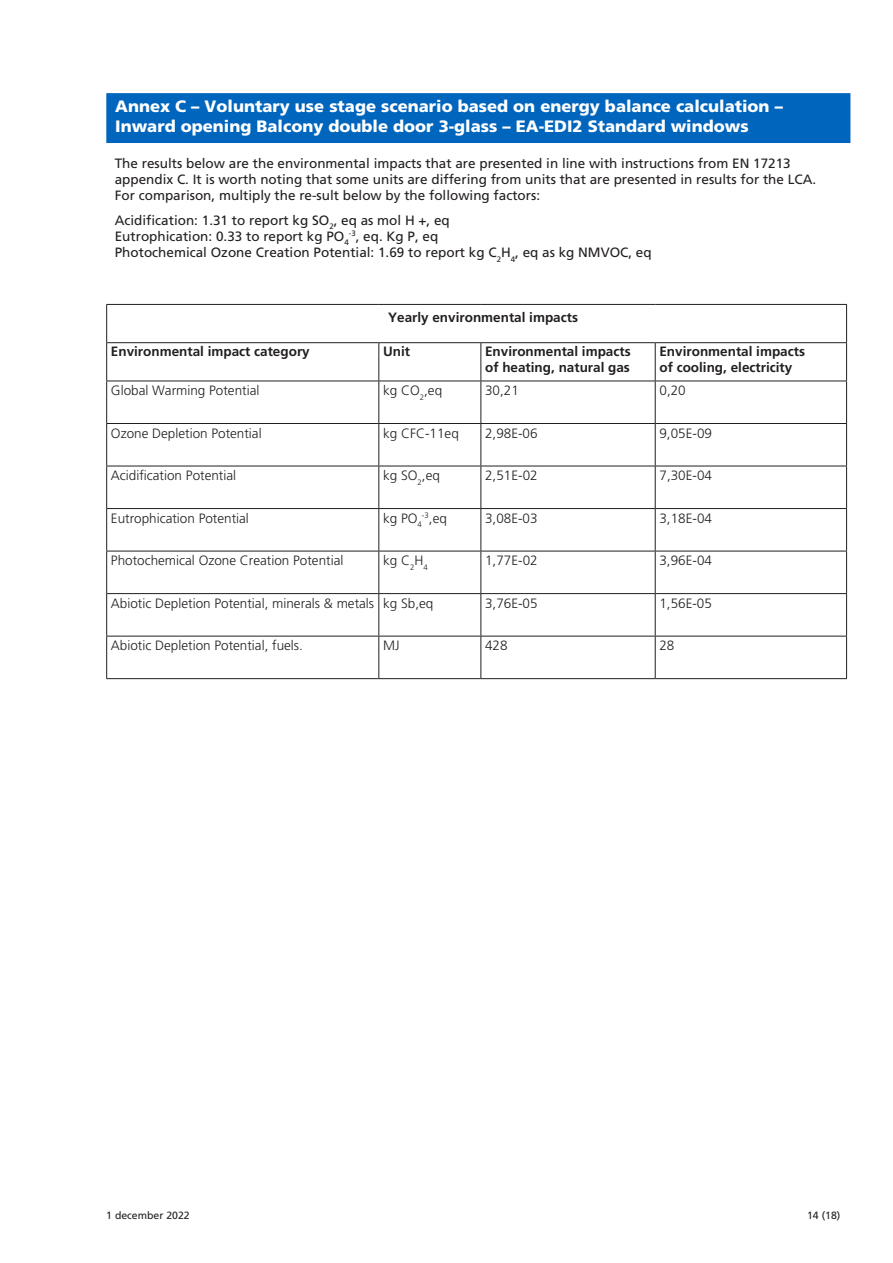
<style>
.page{position:relative;width:893px;height:1263px;background:#fff}
.page>*{position:absolute;margin:0;border:0;box-sizing:border-box;transform-origin:0 0}
.Mellanrubrik_-_vit{font:900 16.5px/19.8px "Frutiger LT Std";color:#fff}
.t1{font:13.5px/16.2px "Frutiger LT Std";color:#231f20}
.Tabelltext{font:300 13.5px "Frutiger LT Std";color:#231f20}
.Tabellrubrik{font:700 13.5px/16.2px "Frutiger LT Std";color:#231f20}
.t2{font:10.5px "Frutiger LT Std";color:#231f20}
</style>
<div class="page">
<div style="left:106px;top:93px;width:744px;height:50px;background:#0065bd"></div>
<hr style="left:106px;top:304px;width:273px;height:1px;background:#231f20">
<hr style="left:106px;top:305px;width:1px;height:37px;background:#231f20">
<hr style="left:379px;top:304px;width:102px;height:1px;background:#231f20">
<hr style="left:481px;top:304px;width:174px;height:1px;background:#231f20">
<hr style="left:655px;top:304px;width:192px;height:1px;background:#231f20">
<hr style="left:846px;top:305px;width:1px;height:37px;background:#231f20">
<hr style="left:106px;top:342px;width:273px;height:1px;background:#231f20">
<hr style="left:106px;top:343px;width:1px;height:38px;background:#231f20">
<hr style="left:379px;top:342px;width:102px;height:1px;background:#231f20">
<hr style="left:378px;top:343px;width:1px;height:38px;background:#231f20">
<hr style="left:481px;top:342px;width:174px;height:1px;background:#231f20">
<hr style="left:480px;top:343px;width:1px;height:38px;background:#231f20">
<hr style="left:655px;top:342px;width:192px;height:1px;background:#231f20">
<hr style="left:655px;top:343px;width:1px;height:38px;background:#231f20">
<hr style="left:846px;top:343px;width:1px;height:38px;background:#231f20">
<hr style="left:106px;top:381px;width:273px;height:1px;background:#231f20">
<hr style="left:106px;top:381px;width:1px;height:42px;background:#231f20">
<hr style="left:379px;top:381px;width:102px;height:1px;background:#231f20">
<hr style="left:378px;top:381px;width:1px;height:42px;background:#231f20">
<hr style="left:481px;top:381px;width:174px;height:1px;background:#231f20">
<hr style="left:480px;top:381px;width:1px;height:42px;background:#231f20">
<hr style="left:655px;top:381px;width:192px;height:1px;background:#231f20">
<hr style="left:655px;top:381px;width:1px;height:42px;background:#231f20">
<hr style="left:846px;top:381px;width:1px;height:42px;background:#231f20">
<hr style="left:106px;top:423px;width:273px;height:1px;background:#231f20">
<hr style="left:106px;top:424px;width:1px;height:42px;background:#231f20">
<hr style="left:379px;top:423px;width:102px;height:1px;background:#231f20">
<hr style="left:378px;top:424px;width:1px;height:42px;background:#231f20">
<hr style="left:481px;top:423px;width:174px;height:1px;background:#231f20">
<hr style="left:480px;top:424px;width:1px;height:42px;background:#231f20">
<hr style="left:655px;top:423px;width:192px;height:1px;background:#231f20">
<hr style="left:655px;top:424px;width:1px;height:42px;background:#231f20">
<hr style="left:846px;top:424px;width:1px;height:42px;background:#231f20">
<hr style="left:106px;top:466px;width:273px;height:1px;background:#231f20">
<hr style="left:106px;top:466px;width:1px;height:42px;background:#231f20">
<hr style="left:379px;top:466px;width:102px;height:1px;background:#231f20">
<hr style="left:378px;top:466px;width:1px;height:42px;background:#231f20">
<hr style="left:481px;top:466px;width:174px;height:1px;background:#231f20">
<hr style="left:480px;top:466px;width:1px;height:42px;background:#231f20">
<hr style="left:655px;top:466px;width:192px;height:1px;background:#231f20">
<hr style="left:655px;top:466px;width:1px;height:42px;background:#231f20">
<hr style="left:846px;top:466px;width:1px;height:42px;background:#231f20">
<hr style="left:106px;top:508px;width:273px;height:1px;background:#231f20">
<hr style="left:106px;top:509px;width:1px;height:42px;background:#231f20">
<hr style="left:379px;top:508px;width:102px;height:1px;background:#231f20">
<hr style="left:378px;top:509px;width:1px;height:42px;background:#231f20">
<hr style="left:481px;top:508px;width:174px;height:1px;background:#231f20">
<hr style="left:480px;top:509px;width:1px;height:42px;background:#231f20">
<hr style="left:655px;top:508px;width:192px;height:1px;background:#231f20">
<hr style="left:655px;top:509px;width:1px;height:42px;background:#231f20">
<hr style="left:846px;top:509px;width:1px;height:42px;background:#231f20">
<hr style="left:106px;top:551px;width:273px;height:1px;background:#231f20">
<hr style="left:106px;top:551px;width:1px;height:42px;background:#231f20">
<hr style="left:379px;top:551px;width:102px;height:1px;background:#231f20">
<hr style="left:378px;top:551px;width:1px;height:42px;background:#231f20">
<hr style="left:481px;top:551px;width:174px;height:1px;background:#231f20">
<hr style="left:480px;top:551px;width:1px;height:42px;background:#231f20">
<hr style="left:655px;top:551px;width:192px;height:1px;background:#231f20">
<hr style="left:655px;top:551px;width:1px;height:42px;background:#231f20">
<hr style="left:846px;top:551px;width:1px;height:42px;background:#231f20">
<hr style="left:106px;top:593px;width:273px;height:1px;background:#231f20">
<hr style="left:106px;top:594px;width:1px;height:42px;background:#231f20">
<hr style="left:379px;top:593px;width:102px;height:1px;background:#231f20">
<hr style="left:378px;top:594px;width:1px;height:42px;background:#231f20">
<hr style="left:481px;top:593px;width:174px;height:1px;background:#231f20">
<hr style="left:480px;top:594px;width:1px;height:42px;background:#231f20">
<hr style="left:655px;top:593px;width:192px;height:1px;background:#231f20">
<hr style="left:655px;top:594px;width:1px;height:42px;background:#231f20">
<hr style="left:846px;top:594px;width:1px;height:42px;background:#231f20">
<hr style="left:106px;top:636px;width:273px;height:1px;background:#231f20">
<hr style="left:106px;top:636px;width:1px;height:42px;background:#231f20">
<hr style="left:379px;top:636px;width:102px;height:1px;background:#231f20">
<hr style="left:378px;top:636px;width:1px;height:42px;background:#231f20">
<hr style="left:481px;top:636px;width:174px;height:1px;background:#231f20">
<hr style="left:480px;top:636px;width:1px;height:42px;background:#231f20">
<hr style="left:655px;top:636px;width:192px;height:1px;background:#231f20">
<hr style="left:655px;top:636px;width:1px;height:42px;background:#231f20">
<hr style="left:846px;top:636px;width:1px;height:42px;background:#231f20">
<hr style="left:106px;top:678px;width:273px;height:1px;background:#231f20">
<hr style="left:379px;top:678px;width:102px;height:1px;background:#231f20">
<hr style="left:481px;top:678px;width:174px;height:1px;background:#231f20">
<hr style="left:655px;top:678px;width:192px;height:1px;background:#231f20">
<p class="Mellanrubrik_-_vit" style="left:115px;top:96px;width:669px">Annex C – Voluntary use stage scenario based on energy balance calculation –<br>Inward opening Balcony double door 3-glass – EA-EDI2 Standard windows</p>
<p class="t1" style="left:115px;top:155px;width:703px">The results below are the environmental impacts that are presented in line with instructions from EN 17213 appendix C. It is worth noting that some units are differing from units that are presented in results for the LCA.<br>For comparison, multiply the re-sult below by the following factors:</p>
<p class="t1" style="left:115px;top:212px;width:538px">Acidification: 1.31 to report kg SO<sub>2</sub>, eq as mol H +, eq<br>Eutrophication: 0.33 to report kg PO<sub>4</sub><sup>-3</sup>, eq. Kg P, eq<br>Photochemical Ozone Creation Potential: 1.69 to report kg C<sub>2</sub>H<sub>4</sub>, eq as kg NMVOC, eq</p>
<p class="Tabellrubrik" style="left:388px;top:309px;width:191px">Yearly environmental impacts</p>
<p class="Tabellrubrik" style="left:111px;top:343px;width:200px">Environmental impact category</p>
<p class="Tabellrubrik" style="left:383px;top:343px;width:28px">Unit</p>
<p class="Tabellrubrik" style="left:485px;top:343px;width:147px">Environmental impacts of heating, natural gas</p>
<p class="Tabellrubrik" style="left:659px;top:343px;width:147px">Environmental impacts of cooling, electricity</p>
<p class="Tabelltext" style="left:111px;top:383px;width:150px">Global Warming Potential</p>
<p class="Tabelltext" style="left:383px;top:383px;width:61px">kg CO<sub>2</sub>,eq</p>
<p class="Tabelltext" style="left:485px;top:383px;width:35px">30,21</p>
<p class="Tabelltext" style="left:659px;top:383px;width:28px">0,20</p>
<p class="Tabelltext" style="left:111px;top:425px;width:152px">Ozone Depletion Potential</p>
<p class="Tabelltext" style="left:383px;top:425px;width:77px">kg CFC-11eq</p>
<p class="Tabelltext" style="left:485px;top:425px;width:54px">2,98E-06</p>
<p class="Tabelltext" style="left:659px;top:425px;width:54px">9,05E-09</p>
<p class="Tabelltext" style="left:111px;top:468px;width:127px">Acidification Potential</p>
<p class="Tabelltext" style="left:383px;top:468px;width:58px">kg SO<sub>2</sub>,eq</p>
<p class="Tabelltext" style="left:485px;top:468px;width:54px">2,51E-02</p>
<p class="Tabelltext" style="left:659px;top:468px;width:54px">7,30E-04</p>
<p class="Tabelltext" style="left:111px;top:510px;width:140px">Eutrophication Potential</p>
<p class="Tabelltext" style="left:383px;top:510px;width:65px">kg PO<sub>4</sub><sup>-3</sup>,eq</p>
<p class="Tabelltext" style="left:485px;top:510px;width:54px">3,08E-03</p>
<p class="Tabelltext" style="left:659px;top:510px;width:54px">3,18E-04</p>
<p class="Tabelltext" style="left:111px;top:553px;width:234px">Photochemical Ozone Creation Potential</p>
<p class="Tabelltext" style="left:383px;top:553px;width:46px">kg C<sub>2</sub>H<sub>4</sub></p>
<p class="Tabelltext" style="left:485px;top:553px;width:54px">1,77E-02</p>
<p class="Tabelltext" style="left:659px;top:553px;width:54px">3,96E-04</p>
<p class="Tabelltext" style="left:111px;top:595px;width:265px">Abiotic Depletion Potential, minerals &amp; metals</p>
<p class="Tabelltext" style="left:383px;top:595px;width:52px">kg Sb,eq</p>
<p class="Tabelltext" style="left:485px;top:595px;width:54px">3,76E-05</p>
<p class="Tabelltext" style="left:659px;top:595px;width:54px">1,56E-05</p>
<p class="Tabelltext" style="left:111px;top:638px;width:194px">Abiotic Depletion Potential, fuels.</p>
<p class="Tabelltext" style="left:383px;top:638px;width:18px">MJ</p>
<p class="Tabelltext" style="left:485px;top:638px;width:24px">428</p>
<p class="Tabelltext" style="left:659px;top:638px;width:17px">28</p>
<p class="t2" style="left:106px;top:1209px;width:85px">1 december 2022</p>
<p class="t2" style="left:807px;top:1209px;width:35px">14 (18)</p>
</div>
